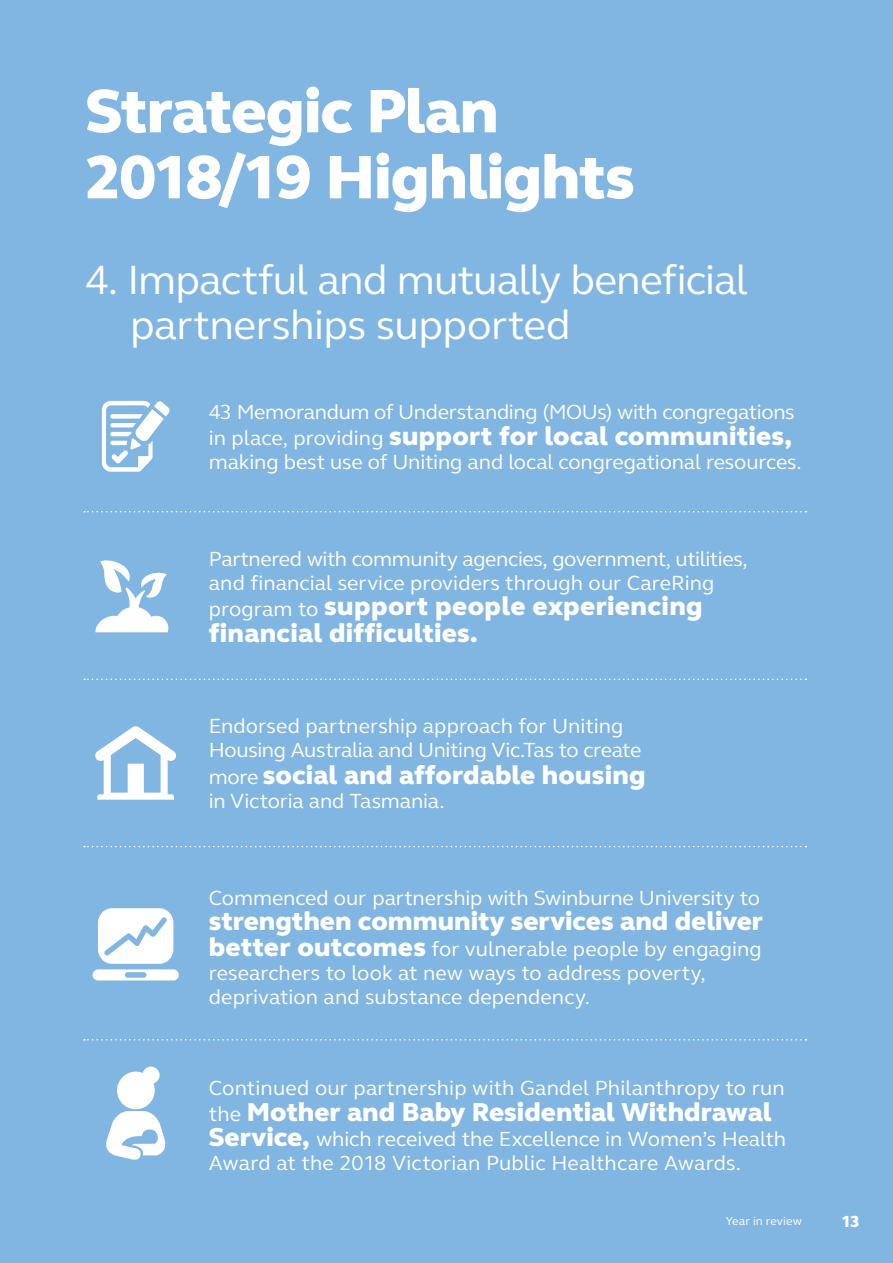
<style>
.page{position:relative;width:893px;height:1263px;background:#82b6e2}
.page>*{position:absolute;margin:0;border:0;box-sizing:border-box;transform-origin:0 0}
.t1{font:800 63px/66px "FS Elliot Pro";letter-spacing:-.015em;color:#fff}
.t2{font:42px/45px "FS Elliot Pro";letter-spacing:-.015em;color:#fff}
.t3{font:800 26.55px/27px "FS Elliot Pro";letter-spacing:.005em;color:#fff}
.t4{font:21px/24px "FS Elliot Pro";color:#fff}
.t5{font:800 16.5px "FS Elliot Pro";color:#fff}
.t6{font:12px "FS Elliot Pro";letter-spacing:.01em;color:#fff}
.s1{font-weight:400;font-size:21px}
.s2{font-weight:800;font-size:26.55px}
</style>
<div class="page">
<svg style="left:84px;top:511px;width:722px;height:1px"></svg>
<svg style="left:84px;top:678px;width:722px;height:2px"></svg>
<svg style="left:84px;top:846px;width:722px;height:1px"></svg>
<svg style="left:84px;top:1039px;width:722px;height:1px"></svg>
<svg style="left:95px;top:560px;width:73px;height:72px"></svg>
<svg style="left:93px;top:908px;width:86px;height:72px"></svg>
<svg style="left:106px;top:1066px;width:60px;height:94px"></svg>
<svg style="left:102px;top:401px;width:68px;height:71px"></svg>
<svg style="left:95px;top:726px;width:81px;height:74px"></svg>
<h1 class="t1" style="left:85px;top:78px;width:551px">Strategic Plan<br>2018/19 Highlights</h1>
<h2 class="t2" style="left:130px;top:256px;width:619px;text-indent:-45px">4. Impactful and mutually beneficial partnerships supported</h2>
<p class="t4" style="left:209px;top:400px;width:587px">43 Memorandum of Understanding (MOUs) with congregations</p>
<p class="t3" style="left:209px;top:422px;width:585px"><span class="s1">in place, providing</span> support for local communities,</p>
<p class="t4" style="left:209px;top:449px;width:594px">making best use of Uniting and local congregational resources.</p>
<p class="t4" style="left:209px;top:546px;width:540px">Partnered with community agencies, government, utilities, and financial service providers through our CareRing</p>
<p class="t3" style="left:209px;top:593px;width:495px"><span class="s1">program to</span> support people experiencing financial difficulties.</p>
<p class="t4" style="left:209px;top:714px;width:434px">Endorsed partnership approach for Uniting<br>Housing Australia and Uniting Vic.Tas to create</p>
<p class="t3" style="left:209px;top:762px;width:438px"><span class="s1">more</span> social and affordable housing</p>
<p class="t4" style="left:209px;top:789px;width:237px">in Victoria and Tasmania.</p>
<p class="t4" style="left:209px;top:885px;width:553px">Commenced our partnership with Swinburne University to</p>
<p class="t3" style="left:209px;top:908px;width:556px">strengthen community services and deliver</p>
<p class="t4" style="left:209px;top:936px;width:554px"><span class="s2">better outcomes</span> for vulnerable people by engaging researchers to look at new ways to address poverty, deprivation and substance dependency.</p>
<p class="t4" style="left:209px;top:1075px;width:577px">Continued our partnership with Gandel Philanthropy to run</p>
<p class="t3" style="left:209px;top:1098px;width:564px"><span class="s1">the</span> Mother and Baby Residential Withdrawal</p>
<p class="t4" style="left:209px;top:1126px;width:579px"><span class="s2">Service,</span> which received the Excellence in Women’s Health<br>Award at the 2018 Victorian Public Healthcare Awards.</p>
<p class="t6" style="left:726px;top:1213px;width:78px">Year in review</p>
<p class="t5" style="left:841px;top:1210px;width:20px">13</p>
</div>
